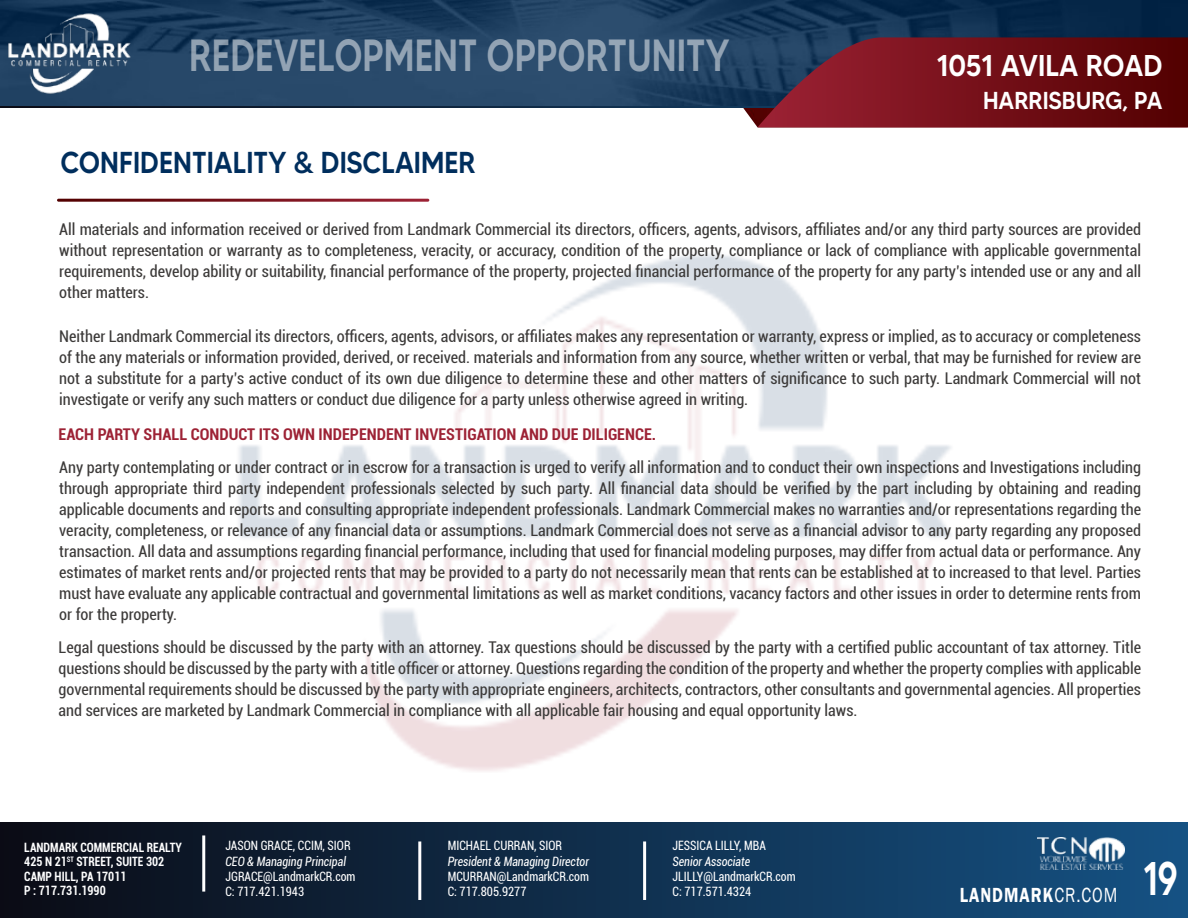
<style>
.page{position:relative;width:1188px;height:918px;background:#fff}
.page>*{position:absolute;margin:0;border:0;box-sizing:border-box;transform-origin:0 0}
.t1{font:500 47.1px "MADETOMMY";color:#fff;scale:.74 1}
.t2{font:500 45px "MADETOMMY";color:rgb(255 255 255/.5);scale:.79 1}
.t3{font:500 30.15px "MADETOMMY";color:#002e5d;scale:.89 1}
.t4{font:500 30px "MADETOMMY";letter-spacing:-.01em;color:#fff;scale:.92 1}
.t5{font:500 24.45px "MADETOMMY";color:#fff;scale:.92 1}
.t6{font:600 21px "Franklin Gothic";letter-spacing:.06em;color:#fff;scale:.8 1}
.t7{font:condensed 16.2px/21px "Roboto";color:#3c3a39;text-align:justify}
.t8{font:700 condensed 16.2px "Roboto";color:#9d2235}
.t9{font:condensed 12.9px/15.1px "Roboto";color:#fff;scale:.92 1}
.t10{font:700 condensed 12.9px/14.5px "Roboto";color:#fff;scale:.9 1}
.t11{font:italic condensed 12.9px "Roboto";color:#fff;scale:.92 1}
.s1{font-weight:400}
</style>
<div class="page">
<img style="left:0;top:0;width:1188px;height:106px">
<svg style="left:758px;top:37px;width:430px;height:90px"></svg>
<div style="left:0;top:822px;width:1188px;height:95px;background:linear-gradient(to right,#0b0c15,#155284)"></div>
<img style="left:1037px;top:838px;width:87px;height:32px">
<hr style="left:202px;top:837px;width:3px;height:53px;background:#fff">
<hr style="left:418px;top:843px;width:3px;height:55px;background:#fff">
<hr style="left:643px;top:843px;width:3px;height:55px;background:#fff">
<img style="left:7px;top:13px;width:125px;height:82px">
<img style="left:239px;top:254px;width:713px;height:517px">
<svg style="left:57px;top:199px;width:372px;height:3px"></svg>
<h2 class="t2" style="left:189px;top:39px;width:686px">REDEVELOPMENT OPPORTUNITY</h2>
<h3 class="t3" style="left:61px;top:152px;width:468px">CONFIDENTIALITY &amp; DISCLAIMER</h3>
<h3 class="t4" style="left:937px;top:55px;width:247px">1051 AVILA ROAD</h3>
<h3 class="t5" style="left:983px;top:92px;width:197px">HARRISBURG, PA</h3>
<p class="t7" style="left:59px;top:220px;width:1083px">All materials and information received or derived from Landmark Commercial its directors, officers, agents, advisors, affiliates and/or any third party sources are provided without representation or warranty as to completeness, veracity, or accuracy, condition of the property, compliance or lack of compliance with applicable governmental requirements, develop ability or suitability, financial performance of the property, projected financial performance of the property for any party’s intended use or any and all other matters.</p>
<p class="t7" style="left:59px;top:327px;width:1083px">Neither Landmark Commercial its directors, officers, agents, advisors, or affiliates makes any representation or warranty, express or implied, as to accuracy or completeness of the any materials or information provided, derived, or received. materials and information from any source, whether written or verbal, that may be furnished for review are not a substitute for a party’s active conduct of its own due diligence to determine these and other matters of significance to such party. Landmark Commercial will not investigate or verify any such matters or conduct due diligence for a party unless otherwise agreed in writing.</p>
<p class="t8" style="left:59px;top:428px;width:599px">EACH PARTY SHALL CONDUCT ITS OWN INDEPENDENT INVESTIGATION AND DUE DILIGENCE.</p>
<p class="t7" style="left:59px;top:459px;width:1083px">Any party contemplating or under contract or in escrow for a transaction is urged to verify all information and to conduct their own inspections and Investigations including through appropriate third party independent professionals selected by such party. All financial data should be verified by the part including by obtaining and reading applicable documents and reports and consulting appropriate independent professionals. Landmark Commercial makes no warranties and/or representations regarding the veracity, completeness, or relevance of any financial data or assumptions. Landmark Commercial does not serve as a financial advisor to any party regarding any proposed transaction. All data and assumptions regarding financial performance, including that used for financial modeling purposes, may differ from actual data or performance. Any estimates of market rents and/or projected rents that may be provided to a party do not necessarily mean that rents can be established at to increased to that level. Parties must have evaluate any applicable contractual and governmental limitations as well as market conditions, vacancy factors and other issues in order to determine rents from or for the property.</p>
<p class="t7" style="left:59px;top:639px;width:1084px">Legal questions should be discussed by the party with an attorney. Tax questions should be discussed by the party with a certified public accountant of tax attorney. Title questions should be discussed by the party with a title officer or attorney. Questions regarding the condition of the property and whether the property complies with applicable governmental requirements should be discussed by the party with appropriate engineers, architects, contractors, other consultants and governmental agencies. All properties and services are marketed by Landmark Commercial in compliance with all applicable fair housing and equal opportunity laws.</p>
<p class="t10" style="left:24px;top:841px;width:177px">LANDMARK COMMERCIAL REALTY<br>425 N 21<sup>ST</sup> STREET, SUITE 302<br>CAMP HILL, PA 17011<br>P : 717.731.1990</p>
<p class="t9" style="left:225px;top:840px;width:138px">JASON GRACE, CCIM, SIOR</p>
<p class="t11" style="left:225px;top:856px;width:133px">CEO &amp; Managing Principal</p>
<p class="t9" style="left:225px;top:870px;width:143px">JGRACE@LandmarkCR.com<br>C: 717.421.1943</p>
<p class="t9" style="left:448px;top:840px;width:126px">MICHAEL CURRAN, SIOR</p>
<p class="t11" style="left:448px;top:856px;width:155px">President &amp; Managing Director</p>
<p class="t9" style="left:448px;top:870px;width:155px">MCURRAN@LandmarkCR.com<br>C: 717.805.9277</p>
<p class="t9" style="left:673px;top:840px;width:103px">JESSICA LILLY, MBA</p>
<p class="t11" style="left:673px;top:856px;width:86px">Senior Associate</p>
<p class="t9" style="left:673px;top:870px;width:135px">JLILLY@LandmarkCR.com<br>C: 717.571.4324</p>
<p class="t6" style="left:960px;top:887px;width:199px">LANDMARK<span class="s1">CR.COM</span></p>
<h1 class="t1" style="left:1144px;top:862px;width:48px">19</h1>
</div>
